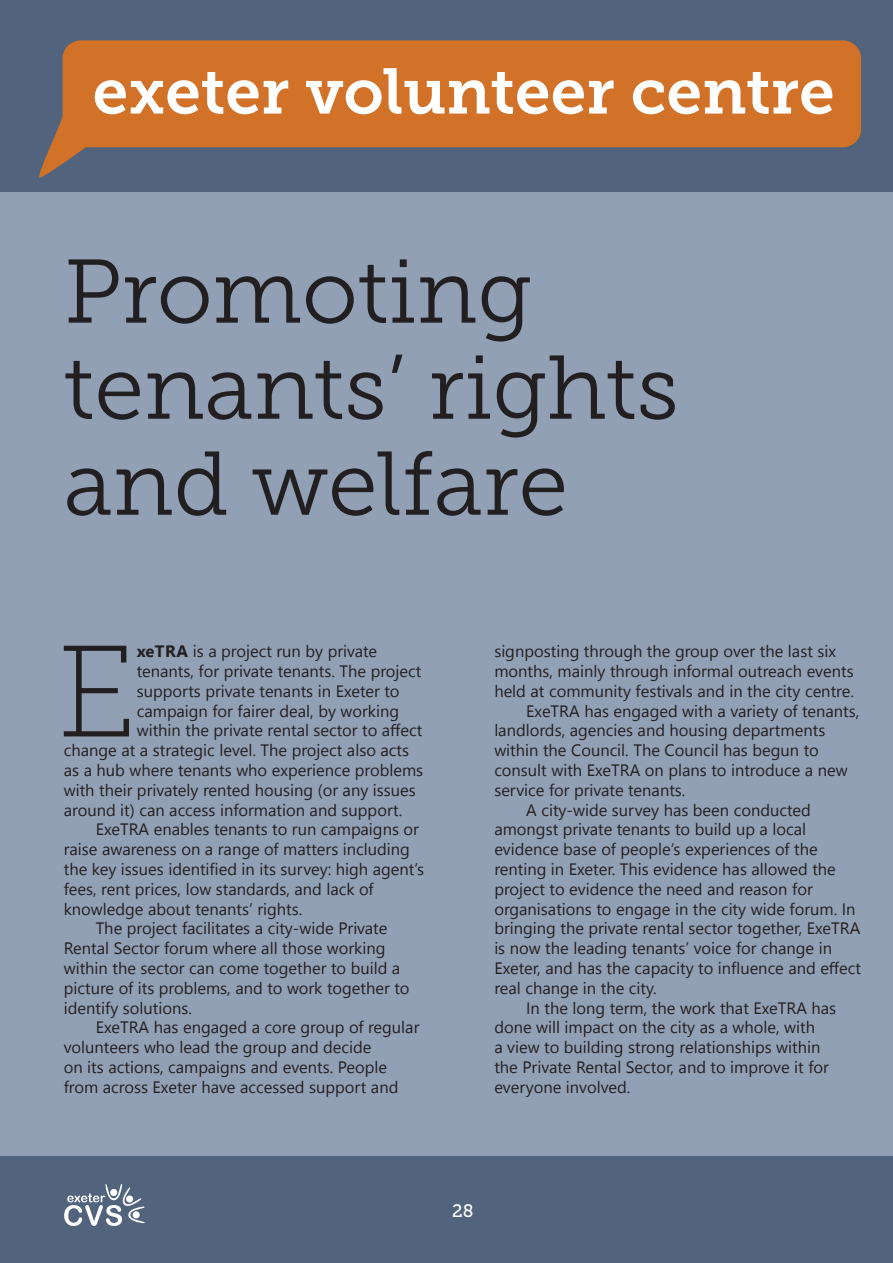
<style>
.page{position:relative;width:893px;height:1263px;background:#91a0b5}
.page>*{position:absolute;margin:0;border:0;box-sizing:border-box;transform-origin:0 0}
.t1{font:129.6px "Museo Slab 100";color:#231f20}
.t2{font:90px/96px "Museo Slab 300";color:#231f20}
.t3{font:63.9px "Museo Slab 700";color:#fff}
.t4{font:18px "Museo Slab 500";color:#fff}
.t5{font:16.5px "Segoe UI";color:#231f20}
.s1{font-weight:700}
</style>
<div class="page">
<div style="left:0;top:0;width:893px;height:191px;background:#51637d"></div>
<div style="left:0;top:1157px;width:893px;height:106px;background:#51637d"></div>
<svg style="left:64px;top:1184px;width:81px;height:42px"></svg>
<svg style="left:39px;top:115px;width:93px;height:63px"></svg>
<div style="left:63px;top:40px;width:798px;height:107px;background:#d27228;border-radius:18px"></div>
<h3 class="t3" style="left:93px;top:55px;width:744px">exeter volunteer centre</h3>
<h2 class="t2" style="left:64px;top:244px;width:617px">Promoting tenants’ rights and welfare</h2>
<h1 class="t1" style="left:57px;top:622px;width:81px">E</h1>
<p class="t5" style="left:137px;top:638px;width:242px"><span class="s1">xeTRA</span> is a project run by private</p>
<p class="t5" style="left:137px;top:658px;width:286px">tenants, for private tenants. The project</p>
<p class="t5" style="left:137px;top:678px;width:264px">supports private tenants in Exeter to</p>
<p class="t5" style="left:137px;top:697px;width:264px">campaign for fairer deal, by working</p>
<p class="t5" style="left:137px;top:717px;width:287px">within the private rental sector to affect</p>
<p class="t5" style="left:64px;top:737px;width:347px">change at a strategic level. The project also acts</p>
<p class="t5" style="left:64px;top:757px;width:361px">as a hub where tenants who experience problems</p>
<p class="t5" style="left:64px;top:777px;width:354px">with their privately rented housing (or any issues</p>
<p class="t5" style="left:64px;top:796px;width:340px">around it) can access information and support.</p>
<p class="t5" style="left:96px;top:816px;width:325px">ExeTRA enables tenants to run campaigns or</p>
<p class="t5" style="left:64px;top:836px;width:348px">raise awareness on a range of matters including</p>
<p class="t5" style="left:64px;top:856px;width:362px">the key issues identified in its survey: high agent’s</p>
<p class="t5" style="left:64px;top:876px;width:312px">fees, rent prices, low standards, and lack of</p>
<p class="t5" style="left:64px;top:895px;width:240px">knowledge about tenants’ rights.</p>
<p class="t5" style="left:96px;top:915px;width:293px">The project facilitates a city-wide Private</p>
<p class="t5" style="left:64px;top:935px;width:323px">Rental Sector forum where all those working</p>
<p class="t5" style="left:64px;top:955px;width:338px">within the sector can come together to build a</p>
<p class="t5" style="left:64px;top:975px;width:347px">picture of its problems, and to work together to</p>
<p class="t5" style="left:64px;top:994px;width:130px">identify solutions.</p>
<p class="t5" style="left:96px;top:1014px;width:325px">ExeTRA has engaged a core group of regular</p>
<p class="t5" style="left:64px;top:1034px;width:309px">volunteers who lead the group and decide</p>
<p class="t5" style="left:64px;top:1054px;width:325px">on its actions, campaigns and events. People</p>
<p class="t5" style="left:64px;top:1074px;width:336px">from across Exeter have accessed support and</p>
<p class="t5" style="left:494px;top:638px;width:343px">signposting through the group over the last six</p>
<p class="t5" style="left:494px;top:658px;width:361px">months, mainly through informal outreach events</p>
<p class="t5" style="left:494px;top:678px;width:361px">held at community festivals and in the city centre.</p>
<p class="t5" style="left:526px;top:697px;width:335px">ExeTRA has engaged with a variety of tenants,</p>
<p class="t5" style="left:494px;top:717px;width:332px">landlords, agencies and housing departments</p>
<p class="t5" style="left:494px;top:737px;width:326px">within the Council. The Council has begun to</p>
<p class="t5" style="left:494px;top:757px;width:355px">consult with ExeTRA on plans to introduce a new</p>
<p class="t5" style="left:494px;top:777px;width:193px">service for private tenants.</p>
<p class="t5" style="left:526px;top:796px;width:286px">A city-wide survey has been conducted</p>
<p class="t5" style="left:494px;top:816px;width:313px">amongst private tenants to build up a local</p>
<p class="t5" style="left:494px;top:836px;width:325px">evidence base of people’s experiences of the</p>
<p class="t5" style="left:494px;top:856px;width:343px">renting in Exeter. This evidence has allowed the</p>
<p class="t5" style="left:494px;top:876px;width:320px">project to evidence the need and reason for</p>
<p class="t5" style="left:494px;top:895px;width:363px">organisations to engage in the city wide forum. In</p>
<p class="t5" style="left:494px;top:915px;width:367px">bringing the private rental sector together, ExeTRA</p>
<p class="t5" style="left:494px;top:935px;width:339px">is now the leading tenants’ voice for change in</p>
<p class="t5" style="left:494px;top:955px;width:368px">Exeter, and has the capacity to influence and effect</p>
<p class="t5" style="left:494px;top:975px;width:164px">real change in the city.</p>
<p class="t5" style="left:526px;top:994px;width:312px">In the long term, the work that ExeTRA has</p>
<p class="t5" style="left:494px;top:1014px;width:322px">done will impact on the city as a whole, with</p>
<p class="t5" style="left:494px;top:1034px;width:328px">a view to building strong relationships within</p>
<p class="t5" style="left:494px;top:1054px;width:336px">the Private Rental Sector, and to improve it for</p>
<p class="t5" style="left:494px;top:1074px;width:138px">everyone involved.</p>
<p class="t4" style="left:452px;top:1200px;width:23px">28</p>
</div>
